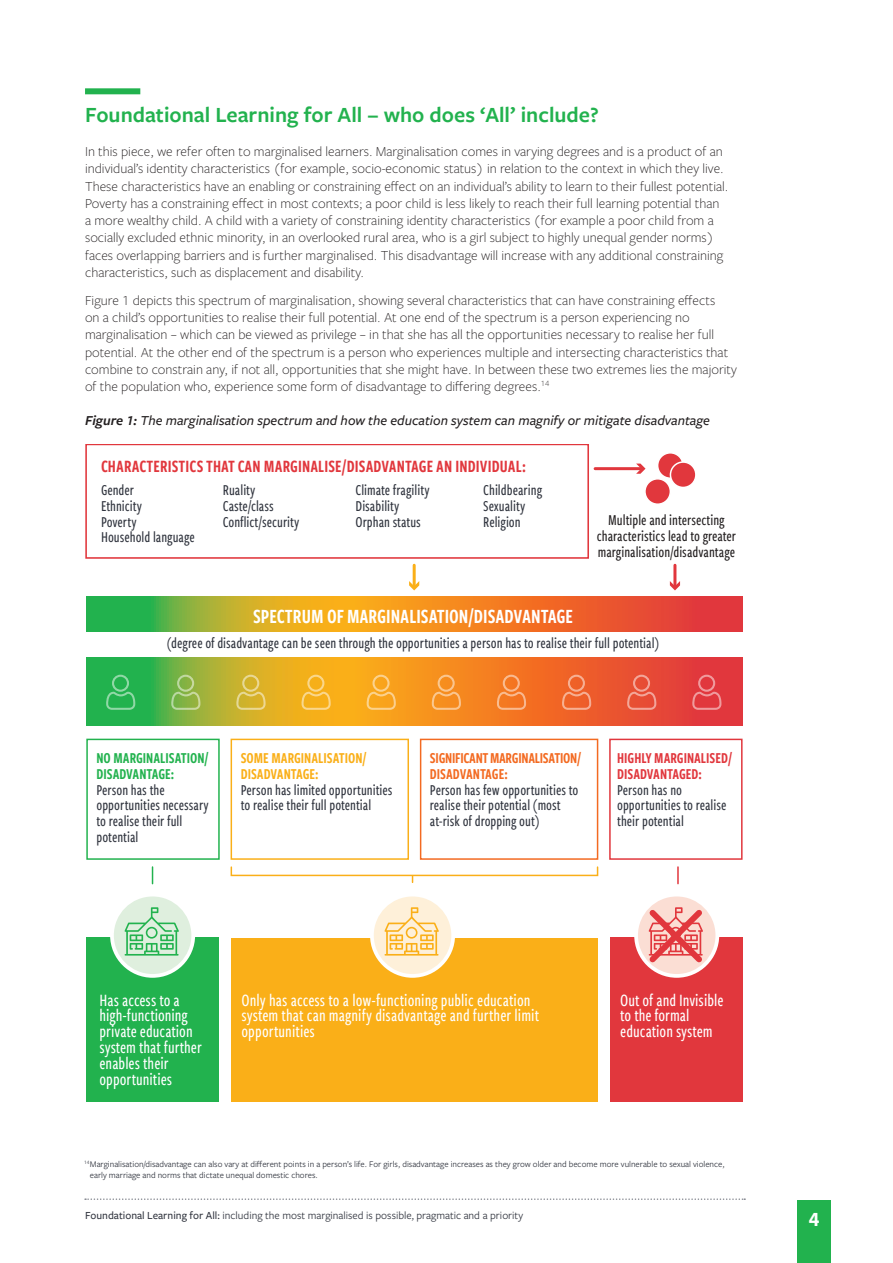
<style>
.page{position:relative;width:893px;height:1263px;background:#fff}
.page>*{position:absolute;margin:0;border:0;box-sizing:border-box;transform-origin:0 0}
.t1{font:600 22.5px "Freight Sans Pro";color:#22b24e}
.t2{font:21px "Freight Sans Cmp Pro Semi";color:#fff}
.t3{font:700 21px "Freight Sans Pro";color:#fff}
.t4{font:500 18px/15.8px "Freight Sans Cmp Pro";color:#fff}
.t5{font:18px "Freight Sans Cmp Pro Semi";letter-spacing:.01em;color:#e1373d}
.t6{font:500 15.75px/15.8px "Freight Sans Cmp Pro";color:#30343e}
.t7{font:500 15.75px/15.8px "Freight Sans Cmp Pro";color:#231f20;text-align:center}
.BODY_first_para{font:300 14.25px/17.2px "Freight Sans Pro";color:#231f20}
.BODY{font:300 14.25px/17.2px "Freight Sans Pro";color:#231f20}
.t8{font:italic 500 14.25px "Freight Sans Pro";color:#231f20}
.t9{font:11.25px "Freight Sans Pro";color:#30343e}
.Footnotes{font:9px/10.5px "Freight Sans Pro";color:#30343e}
.s1{font-weight:600}
.s2{font-family:"Freight Sans Cmp Pro Semi";font-weight:400;color:#22b24e}
.s3{font-family:"Freight Sans Cmp Pro Semi";font-weight:400;color:#faaf18}
.s4{font-family:"Freight Sans Cmp Pro Semi";font-weight:400;color:#f36a21}
.s5{font-family:"Freight Sans Cmp Pro Semi";font-weight:400;color:#e1373d}
.s6{font-weight:500}
</style>
<div class="page">
<div style="left:797px;top:1200px;width:34px;height:63px;background:#22b24e"></div>
<svg style="left:85px;top:1198px;width:660px;height:2px"></svg>
<div style="left:85px;top:88px;width:55px;height:6px;background:#22b24e"></div>
<svg style="left:86px;top:597px;width:657px;height:34px;background:#cc872d"></svg>
<div style="left:86px;top:937px;width:133px;height:164px;background:#22b24e"></div>
<div style="left:85px;top:444px;width:504px;height:115px;border:2px solid #e1373d"></div>
<div style="left:86px;top:739px;width:134px;height:121px;border:1px solid #22b24e"></div>
<div style="left:231px;top:739px;width:178px;height:121px;border:1px solid #faaf18"></div>
<div style="left:420px;top:739px;width:178px;height:121px;border:1px solid #f36a21"></div>
<div style="left:609px;top:739px;width:134px;height:121px;border:1px solid #e1373d"></div>
<svg style="left:110px;top:896px;width:85px;height:82px"></svg>
<div style="left:231px;top:938px;width:367px;height:163px;background:#faaf18"></div>
<div style="left:610px;top:937px;width:133px;height:164px;background:#e1373d"></div>
<svg style="left:86px;top:657px;width:657px;height:68px;background:#cc882e"></svg>
<div style="left:112px;top:675px;width:17px;height:17px;border:2px solid #fff;border-radius:50%"></div>
<svg style="left:106px;top:692px;width:29px;height:18px"></svg>
<div style="left:177px;top:675px;width:17px;height:17px;border:2px solid #fff;border-radius:50%"></div>
<svg style="left:171px;top:692px;width:29px;height:18px"></svg>
<div style="left:242px;top:675px;width:17px;height:17px;border:2px solid #fff;border-radius:50%"></div>
<svg style="left:236px;top:692px;width:30px;height:18px"></svg>
<div style="left:307px;top:675px;width:17px;height:17px;border:2px solid #fff;border-radius:50%"></div>
<svg style="left:302px;top:692px;width:29px;height:18px"></svg>
<div style="left:372px;top:675px;width:18px;height:17px;border:2px solid #fff;border-radius:50%"></div>
<svg style="left:367px;top:692px;width:29px;height:18px"></svg>
<div style="left:438px;top:675px;width:17px;height:17px;border:2px solid #fff;border-radius:50%"></div>
<svg style="left:432px;top:692px;width:29px;height:18px"></svg>
<div style="left:503px;top:675px;width:17px;height:17px;border:2px solid #fff;border-radius:50%"></div>
<svg style="left:497px;top:692px;width:29px;height:18px"></svg>
<div style="left:568px;top:675px;width:17px;height:17px;border:2px solid #fff;border-radius:50%"></div>
<svg style="left:562px;top:692px;width:29px;height:18px"></svg>
<div style="left:633px;top:675px;width:17px;height:17px;border:2px solid #fff;border-radius:50%"></div>
<svg style="left:627px;top:692px;width:29px;height:18px"></svg>
<div style="left:698px;top:675px;width:17px;height:17px;border:2px solid #fff;border-radius:50%"></div>
<svg style="left:692px;top:692px;width:29px;height:18px"></svg>
<svg style="left:634px;top:896px;width:85px;height:82px"></svg>
<svg style="left:370px;top:896px;width:85px;height:82px"></svg>
<svg style="left:152px;top:867px;width:1px;height:17px"></svg>
<svg style="left:677px;top:867px;width:2px;height:17px"></svg>
<div style="left:231px;top:866px;width:367px;height:10px;border:2px solid #faaf18"></div>
<div style="left:658px;top:453px;width:25px;height:25px;background:#e1373d;border-radius:50%"></div>
<div style="left:657px;top:452px;width:27px;height:27px;border:2px solid #fff;border-radius:50%"></div>
<div style="left:670px;top:462px;width:26px;height:25px;background:#e1373d;border-radius:50%"></div>
<div style="left:670px;top:461px;width:27px;height:27px;border:2px solid #fff;border-radius:50%"></div>
<div style="left:645px;top:479px;width:25px;height:25px;background:#e1373d;border-radius:50%"></div>
<div style="left:644px;top:478px;width:27px;height:27px;border:2px solid #fff;border-radius:50%"></div>
<hr style="left:595px;top:467px;width:47px;height:3px;background:#e1373d">
<svg style="left:636px;top:464px;width:9px;height:10px"></svg>
<hr style="left:673px;top:565px;width:3px;height:22px;background:#e1373d">
<svg style="left:670px;top:581px;width:10px;height:9px"></svg>
<hr style="left:413px;top:565px;width:3px;height:22px;background:#faaf18">
<svg style="left:409px;top:581px;width:10px;height:9px"></svg>
<p class="t1" style="left:85px;top:99px;width:515px">Foundational Learning for All – who does ‘All’ include?</p>
<p class="BODY_first_para" style="left:85px;top:142px;width:645px">In this piece, we refer often to marginalised learners. Marginalisation comes in varying degrees and is a product of an individual’s identity characteristics (for example, socio-economic status) in relation to the context in which they live.<br>These characteristics have an enabling or constraining effect on an individual’s ability to learn to their fullest potential.<br>Poverty has a constraining effect in most contexts; a poor child is less likely to reach their full learning potential than a more wealthy child. A child with a variety of constraining identity characteristics (for example a poor child from a socially excluded ethnic minority, in an overlooked rural area, who is a girl subject to highly unequal gender norms) faces overlapping barriers and is further marginalised. This disadvantage will increase with any additional constraining characteristics, such as displacement and disability.</p>
<p class="BODY" style="left:85px;top:291px;width:653px">Figure 1 depicts this spectrum of marginalisation, showing several characteristics that can have constraining effects<br>on a child’s opportunities to realise their full potential. At one end of the spectrum is a person experiencing no marginalisation – which can be viewed as privilege – in that she has all the opportunities necessary to realise her full potential. At the other end of the spectrum is a person who experiences multiple and intersecting characteristics that combine to constrain any, if not all, opportunities that she might have. In between these two extremes lies the majority of the population who, experience some form of disadvantage to differing degrees.<sup>14</sup></p>
<p class="t8" style="left:85px;top:411px;width:626px"><span class="s1">Figure 1:</span> The marginalisation spectrum and how the education system can magnify or mitigate disadvantage</p>
<p class="t5" style="left:101px;top:454px;width:426px">CHARACTERISTICS THAT CAN MARGINALISE/DISADVANTAGE AN INDIVIDUAL:</p>
<p class="t6" style="left:101px;top:482px;width:95px">Gender<br>Ethnicity<br>Poverty<br>Household language</p>
<p class="t6" style="left:223px;top:482px;width:78px">Ruality<br>Caste/class<br>Conflict/security</p>
<p class="t6" style="left:356px;top:482px;width:76px">Climate fragility<br>Disability<br>Orphan status</p>
<p class="t6" style="left:483px;top:482px;width:60px">Childbearing<br>Sexuality<br>Religion</p>
<p class="t7" style="left:597px;top:512px;width:141px">Multiple and intersecting characteristics lead to greater marginalisation/disadvantage</p>
<p class="t2" style="left:253px;top:602px;width:321px">SPECTRUM OF MARGINALISATION/DISADVANTAGE</p>
<p class="t6" style="left:167px;top:634px;width:494px">(degree of disadvantage can be seen through the opportunities a person has to realise their full potential)</p>
<p class="t6" style="left:96px;top:749px;width:114px"><span class="s2">NO MARGINALISATION/<br>DISADVANTAGE:<br></span>Person has the opportunities necessary to realise their full potential</p>
<p class="t6" style="left:241px;top:749px;width:153px"><span class="s3">SOME MARGINALISATION/<br>DISADVANTAGE:<br></span>Person has limited opportunities to realise their full potential</p>
<p class="t6" style="left:430px;top:749px;width:153px"><span class="s4">SIGNIFICANT MARGINALISATION/<br>DISADVANTAGE:<br></span>Person has few opportunities to realise their potential (most at-risk of dropping out)</p>
<p class="t6" style="left:617px;top:749px;width:117px"><span class="s5">HIGHLY MARGINALISED/<br>DISADVANTAGED:<br></span>Person has no opportunities to realise their potential</p>
<p class="t4" style="left:100px;top:991px;width:104px">Has access to a high-functioning private education system that further enables their opportunities</p>
<p class="t4" style="left:241px;top:991px;width:299px">Only has access to a low-functioning public education system that can magnify disadvantage and further limit opportunities</p>
<p class="t4" style="left:620px;top:991px;width:105px">Out of and Invisible to the formal education system</p>
<p class="Footnotes" style="left:90px;top:1158px;width:636px;text-indent:-6px"><sup>14</sup>Marginalisation/disadvantage can also vary at different points in a person’s life. For girls, disadvantage increases as they grow older and become more vulnerable to sexual violence, early marriage and norms that dictate unequal domestic chores.</p>
<p class="t9" style="left:85px;top:1208px;width:440px"><span class="s6">Foundational Learning for All:</span> including the most marginalised is possible, pragmatic and a priority</p>
<h2 class="t3" style="left:809px;top:1204px;width:12px">4</h2>
</div>
